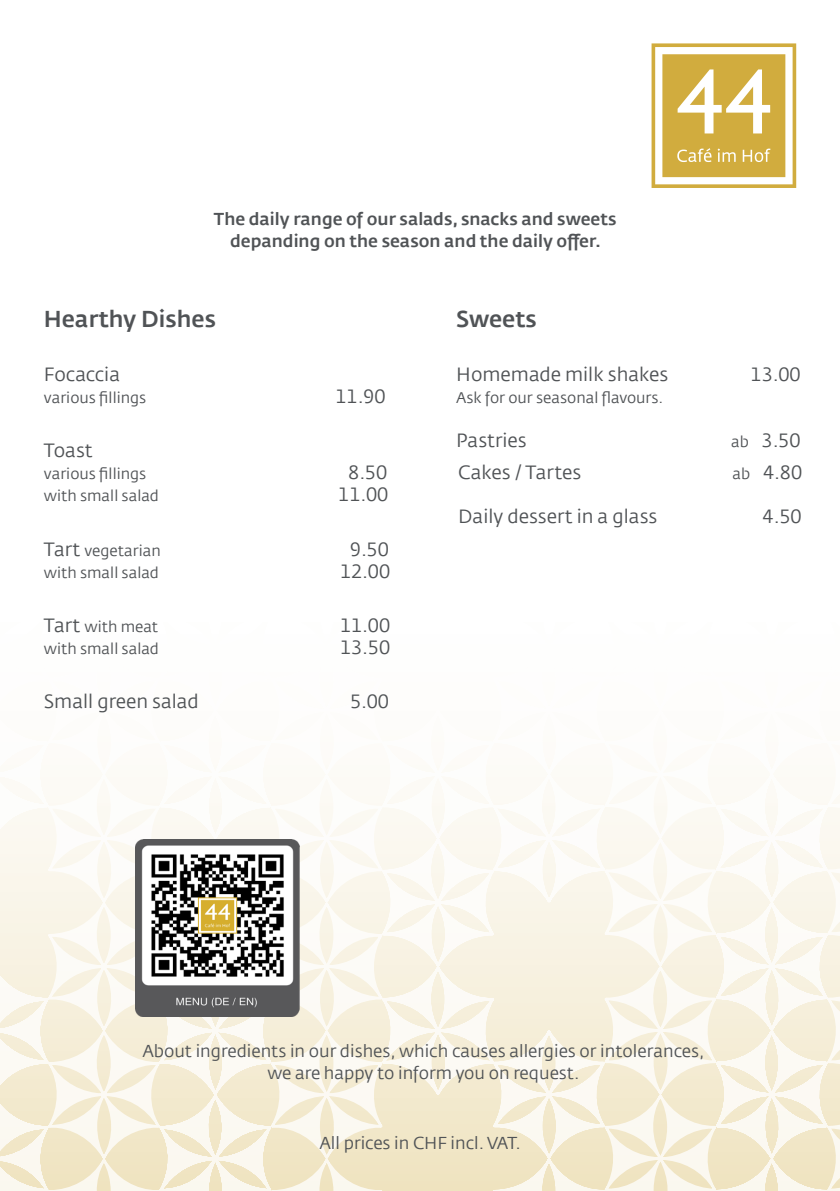
<style>
.page{position:relative;width:840px;height:1191px;background:#fff}
.page>*{position:absolute;margin:0;border:0;box-sizing:border-box;transform-origin:0 0}
.t1{font:700 24px "LLB Sans Standard";color:#505356}
.t2{font:20px "LLB Sans Standard";color:#505356}
.t3{font:18px "LLB Sans Standard";color:#505356}
.t4{font:700 18px "LLB Sans Standard";color:#505356}
.t5{font:16px "LLB Sans Standard";color:#505356}
.s1{font-size:20px}
.s2{font-size:16px}
</style>
<div class="page">
<svg style="left:0;top:784px;width:839px;height:407px"></svg>
<svg style="left:651px;top:43px;width:144px;height:145px"></svg>
<img style="left:135px;top:840px;width:164px;height:177px">
<p class="t4" style="left:214px;top:208px;width:404px">The daily range of our salads, snacks and sweets</p>
<p class="t4" style="left:230px;top:230px;width:371px">depanding on the season and the daily offer.</p>
<p class="t1" style="left:44px;top:305px;width:174px">Hearthy Dishes</p>
<p class="t2" style="left:44px;top:363px;width:78px">Focaccia</p>
<p class="t5" style="left:44px;top:389px;width:104px">various fillings</p>
<p class="t2" style="left:335px;top:385px;width:52px">11.90</p>
<p class="t2" style="left:44px;top:439px;width:51px">Toast</p>
<p class="t5" style="left:44px;top:465px;width:104px">various fillings</p>
<p class="t2" style="left:348px;top:461px;width:40px">8.50</p>
<p class="t5" style="left:44px;top:487px;width:116px">with small salad</p>
<p class="t2" style="left:338px;top:483px;width:52px">11.00</p>
<p class="t5" style="left:44px;top:541px;width:118px"><span class="s1">Tart</span> vegetarian</p>
<p class="t2" style="left:349px;top:537px;width:40px">9.50</p>
<p class="t5" style="left:44px;top:563px;width:116px">with small salad</p>
<p class="t2" style="left:340px;top:559px;width:52px">12.00</p>
<p class="t5" style="left:44px;top:617px;width:116px"><span class="s1">Tart</span> with meat</p>
<p class="t2" style="left:340px;top:613px;width:52px">11.00</p>
<p class="t5" style="left:44px;top:639px;width:116px">with small salad</p>
<p class="t2" style="left:340px;top:635px;width:52px">13.50</p>
<p class="t2" style="left:44px;top:689px;width:156px">Small green salad</p>
<p class="t2" style="left:350px;top:689px;width:40px">5.00</p>
<p class="t1" style="left:456px;top:305px;width:82px">Sweets</p>
<p class="t2" style="left:456px;top:363px;width:213px">Homemade milk shakes</p>
<p class="t2" style="left:750px;top:363px;width:52px">13.00</p>
<p class="t5" style="left:456px;top:389px;width:208px">Ask for our seasonal flavours.</p>
<p class="t2" style="left:456px;top:429px;width:72px">Pastries</p>
<p class="t2" style="left:730px;top:429px;width:71px"><span class="s2">ab</span> 3.50</p>
<p class="t2" style="left:458px;top:461px;width:125px">Cakes / Tartes</p>
<p class="t2" style="left:732px;top:461px;width:71px"><span class="s2">ab</span> 4.80</p>
<p class="t2" style="left:458px;top:505px;width:200px">Daily dessert in a glass</p>
<p class="t2" style="left:762px;top:505px;width:40px">4.50</p>
<p class="t3" style="left:142px;top:1040px;width:563px">About ingredients in our dishes, which causes allergies or intolerances,</p>
<p class="t3" style="left:267px;top:1062px;width:313px">we are happy to inform you on request.</p>
<p class="t3" style="left:319px;top:1132px;width:202px">All prices in CHF incl. VAT.</p>
</div>
